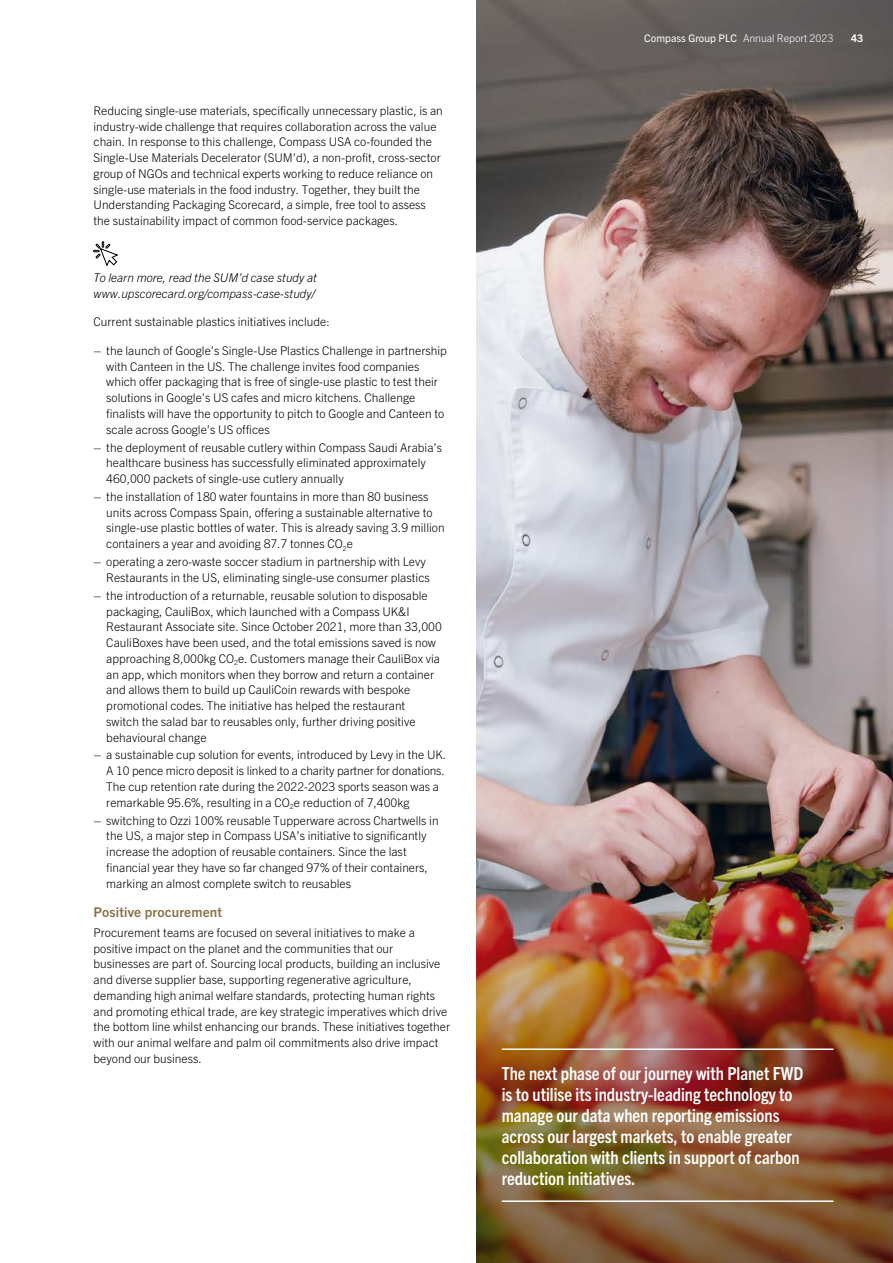
<style>
.page{position:relative;width:893px;height:1263px;background:#fff}
.page>*{position:absolute;margin:0;border:0;box-sizing:border-box;transform-origin:0 0}
.t1{font:700 condensed 18px/21px "Trade Gothic Next LT Pro";color:#fff}
.t2{font:700 13.5px "Trade Gothic Next LT Pro";letter-spacing:.01em;color:#8a724b}
.t3{font:300 12px/15.8px "Trade Gothic Next LT Pro";color:#000}
.t4{font:italic 300 12px/15.8px "Trade Gothic Next LT Pro";color:#000}
.t5{font:300 10.5px "Trade Gothic Next LT Pro";color:#fff}
.t6{font:700 10.5px "Trade Gothic Next LT Pro";color:#fff}
.s1{font-weight:400}
</style>
<div class="page">
<img style="left:476px;top:0;width:417px;height:774px">
<img style="left:476px;top:774px;width:417px;height:489px">
<svg style="left:94px;top:242px;width:23px;height:23px"></svg>
<hr style="left:502px;top:1048px;width:331px;height:2px;background:#fff">
<hr style="left:502px;top:1200px;width:331px;height:2px;background:#fff">
<p class="t3" style="left:94px;top:102px;width:351px">Reducing single-use materials, specifically unnecessary plastic, is an industry-wide challenge that requires collaboration across the value chain. In response to this challenge, Compass USA co-founded the Single-Use Materials Decelerator (SUM’d), a non-profit, cross-sector group of NGOs and technical experts working to reduce reliance on single-use materials in the food industry. Together, they built the Understanding Packaging Scorecard, a simple, free tool to assess the sustainability impact of common food-service packages.</p>
<p class="t4" style="left:94px;top:269px;width:225px">To learn more, read the SUM’d case study at www.upscorecard.org/compass-case-study/</p>
<p class="t3" style="left:94px;top:313px;width:238px">Current sustainable plastics initiatives include:</p>
<p class="t3" style="left:106px;top:342px;width:342px;text-indent:-13px">– the launch of Google’s Single-Use Plastics Challenge in partnership with Canteen in the US. The challenge invites food companies which offer packaging that is free of single-use plastic to test their solutions in Google’s US cafes and micro kitchens. Challenge finalists will have the opportunity to pitch to Google and Canteen to scale across Google’s US offices</p>
<p class="t3" style="left:106px;top:438px;width:337px;text-indent:-13px">– the deployment of reusable cutlery within Compass Saudi Arabia’s healthcare business has successfully eliminated approximately<br>460,000 packets of single-use cutlery annually</p>
<p class="t3" style="left:106px;top:488px;width:340px;text-indent:-13px">– the installation of 180 water fountains in more than 80 business units across Compass Spain, offering a sustainable alternative to single-use plastic bottles of water. This is already saving 3.9 million containers a year and avoiding 87.7 tonnes CO<sub>2</sub>e</p>
<p class="t3" style="left:106px;top:553px;width:325px;text-indent:-13px">– operating a zero-waste soccer stadium in partnership with Levy<br>Restaurants in the US, eliminating single-use consumer plastics</p>
<p class="t3" style="left:106px;top:587px;width:337px;text-indent:-13px">– the introduction of a returnable, reusable solution to disposable packaging, CauliBox, which launched with a Compass UK&amp;I Restaurant Associate site. Since October 2021, more than 33,000<br>CauliBoxes have been used, and the total emissions saved is now approaching 8,000kg CO<sub>2</sub>e. Customers manage their CauliBox via an app, which monitors when they borrow and return a container and allows them to build up CauliCoin rewards with bespoke promotional codes. The initiative has helped the restaurant<br>switch the salad bar to reusables only, further driving positive behavioural change</p>
<p class="t3" style="left:106px;top:746px;width:341px;text-indent:-13px">– a sustainable cup solution for events, introduced by Levy in the UK.<br>A 10 pence micro deposit is linked to a charity partner for donations.<br>The cup retention rate during the 2022-2023 sports season was a remarkable 95.6%, resulting in a CO<sub>2</sub>e reduction of 7,400kg</p>
<p class="t3" style="left:106px;top:811px;width:334px;text-indent:-13px">– switching to Ozzi 100% reusable Tupperware across Chartwells in the US, a major step in Compass USA’s initiative to significantly increase the adoption of reusable containers. Since the last financial year they have so far changed 97% of their containers, marking an almost complete switch to reusables</p>
<p class="t2" style="left:94px;top:902px;width:130px">Positive procurement</p>
<p class="t3" style="left:94px;top:924px;width:358px">Procurement teams are focused on several initiatives to make a positive impact on the planet and the communities that our businesses are part of. Sourcing local products, building an inclusive and diverse supplier base, supporting regenerative agriculture, demanding high animal welfare standards, protecting human rights and promoting ethical trade, are key strategic imperatives which drive the bottom line whilst enhancing our brands. These initiatives together with our animal welfare and palm oil commitments also drive impact beyond our business.</p>
<p class="t5" style="left:644px;top:31px;width:191px"><span class="s1">Compass Group PLC</span> Annual Report 2023</p>
<p class="t6" style="left:851px;top:31px;width:14px">43</p>
<p class="t1" style="left:502px;top:1062px;width:303px">The next phase of our journey with Planet FWD is to utilise its industry-leading technology to manage our data when reporting emissions across our largest markets, to enable greater collaboration with clients in support of carbon reduction initiatives.</p>
</div>
